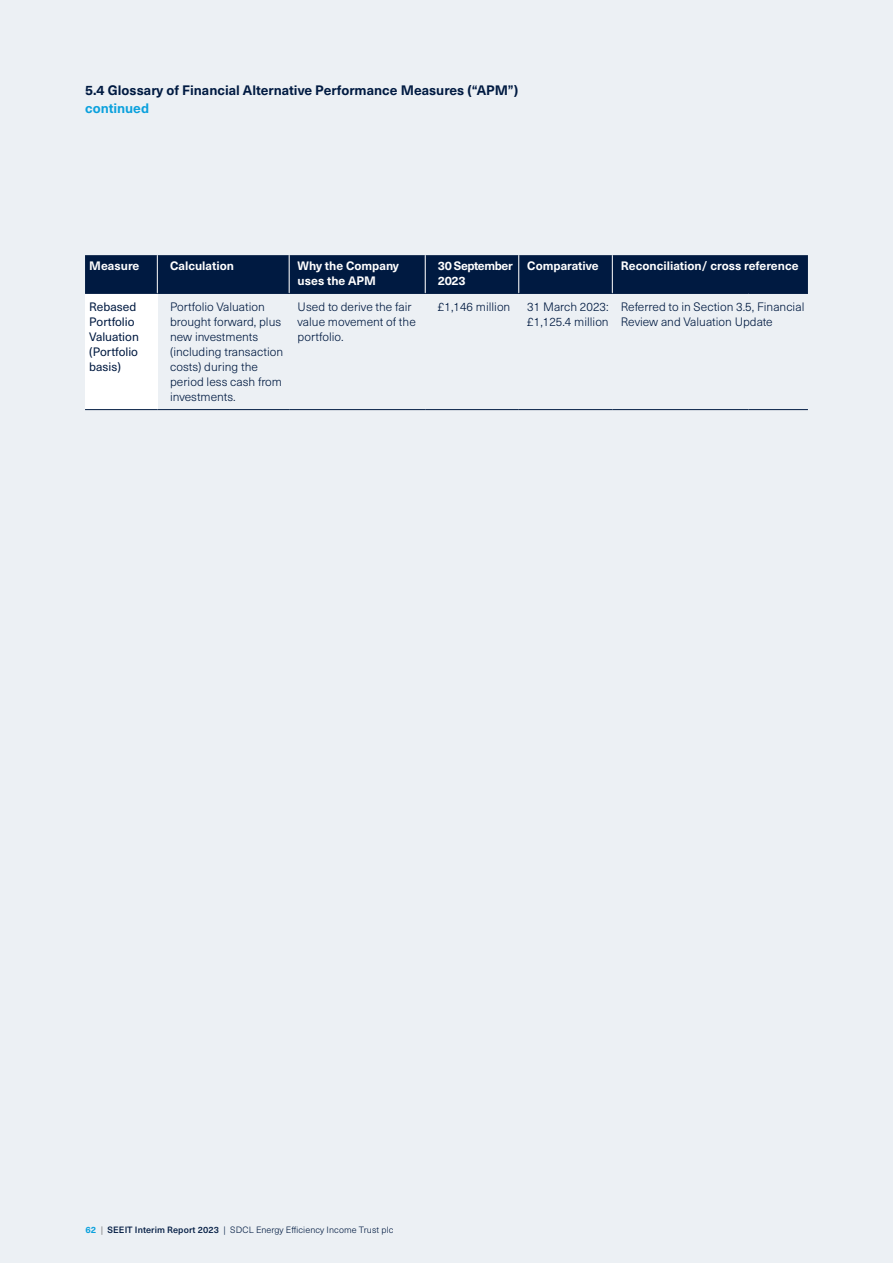
<style>
.page{position:relative;width:893px;height:1263px;background:#ecf0f4}
.page>*{position:absolute;margin:0;border:0;box-sizing:border-box;transform-origin:0 0}
.t1{font:700 13.5px "Neue Haas Unica W1 G";color:#001a41}
.t2{font:700 13.5px "Neue Haas Unica W1 G";color:#0ba1dd}
.t3{font:300 12px/15px "Neue Haas Unica W1 G";color:#001a41}
.t4{font:700 12px/15px "Neue Haas Unica W1 G";color:#fff}
.t5{font:12px/15px "Neue Haas Unica W1 G";color:#001a41}
.t6{font:700 12px/15px "Neue Haas Unica W1 G";letter-spacing:-.035em;color:#fff}
.t7{font:300 9px "Neue Haas Unica W1 G";letter-spacing:.01em;color:#001a41}
.s1{font-weight:700;color:#0ba1dd}
.s2{font-weight:400;color:#828283}
.s3{font-weight:500}
</style>
<div class="page">
<div style="left:85px;top:255px;width:723px;height:38px;background:#001a41"></div>
<div style="left:85px;top:293px;width:72px;height:117px;background:#fff"></div>
<hr style="left:157px;top:255px;width:1px;height:38px;background:#fff">
<hr style="left:289px;top:255px;width:1px;height:38px;background:#fff">
<hr style="left:425px;top:255px;width:1px;height:38px;background:#fff">
<hr style="left:518px;top:255px;width:1px;height:38px;background:#fff">
<hr style="left:612px;top:255px;width:1px;height:38px;background:#fff">
<hr style="left:85px;top:293px;width:72px;height:1px;background:#001a41">
<hr style="left:157px;top:293px;width:132px;height:1px;background:#001a41">
<hr style="left:425px;top:293px;width:94px;height:1px;background:#001a41">
<hr style="left:289px;top:293px;width:136px;height:1px;background:#001a41">
<hr style="left:519px;top:293px;width:93px;height:1px;background:#001a41">
<hr style="left:612px;top:293px;width:136px;height:1px;background:#001a41">
<hr style="left:748px;top:293px;width:60px;height:1px;background:#001a41">
<hr style="left:85px;top:409px;width:72px;height:1px;background:#001a41">
<hr style="left:157px;top:409px;width:132px;height:1px;background:#001a41">
<hr style="left:425px;top:409px;width:94px;height:1px;background:#001a41">
<hr style="left:289px;top:409px;width:136px;height:1px;background:#001a41">
<hr style="left:519px;top:409px;width:93px;height:1px;background:#001a41">
<hr style="left:612px;top:409px;width:136px;height:1px;background:#001a41">
<hr style="left:748px;top:409px;width:60px;height:1px;background:#001a41">
<p class="t1" style="left:85px;top:80px;width:435px">5.4 Glossary of Financial Alternative Performance Measures (“APM”)</p>
<p class="t2" style="left:85px;top:98px;width:66px">continued</p>
<p class="t4" style="left:89px;top:258px;width:52px">Measure</p>
<p class="t4" style="left:170px;top:258px;width:65px">Calculation</p>
<p class="t4" style="left:298px;top:258px;width:103px">Why the Company uses the APM</p>
<p class="t6" style="left:438px;top:258px;width:76px">30 September<br>2023</p>
<p class="t4" style="left:527px;top:258px;width:73px">Comparative</p>
<p class="t4" style="left:621px;top:258px;width:179px">Reconciliation/ cross reference</p>
<p class="t5" style="left:89px;top:299px;width:51px">Rebased<br>Portfolio<br>Valuation (Portfolio basis)</p>
<p class="t3" style="left:170px;top:299px;width:115px">Portfolio Valuation brought forward, plus new investments (including transaction costs) during the period less cash from investments.</p>
<p class="t3" style="left:298px;top:299px;width:120px">Used to derive the fair value movement of the portfolio.</p>
<p class="t3" style="left:438px;top:299px;width:74px">£1,146 million</p>
<p class="t3" style="left:527px;top:299px;width:83px">31 March 2023: £1,125.4 million</p>
<p class="t3" style="left:621px;top:299px;width:185px">Referred to in Section 3.5, Financial<br>Review and Valuation Update</p>
<p class="t7" style="left:85px;top:1223px;width:310px"><span class="s1">62</span> <span class="s2">|</span> <span class="s3">SEEIT Interim Report 2023</span> | SDCL Energy Efficiency Income Trust plc</p>
</div>
